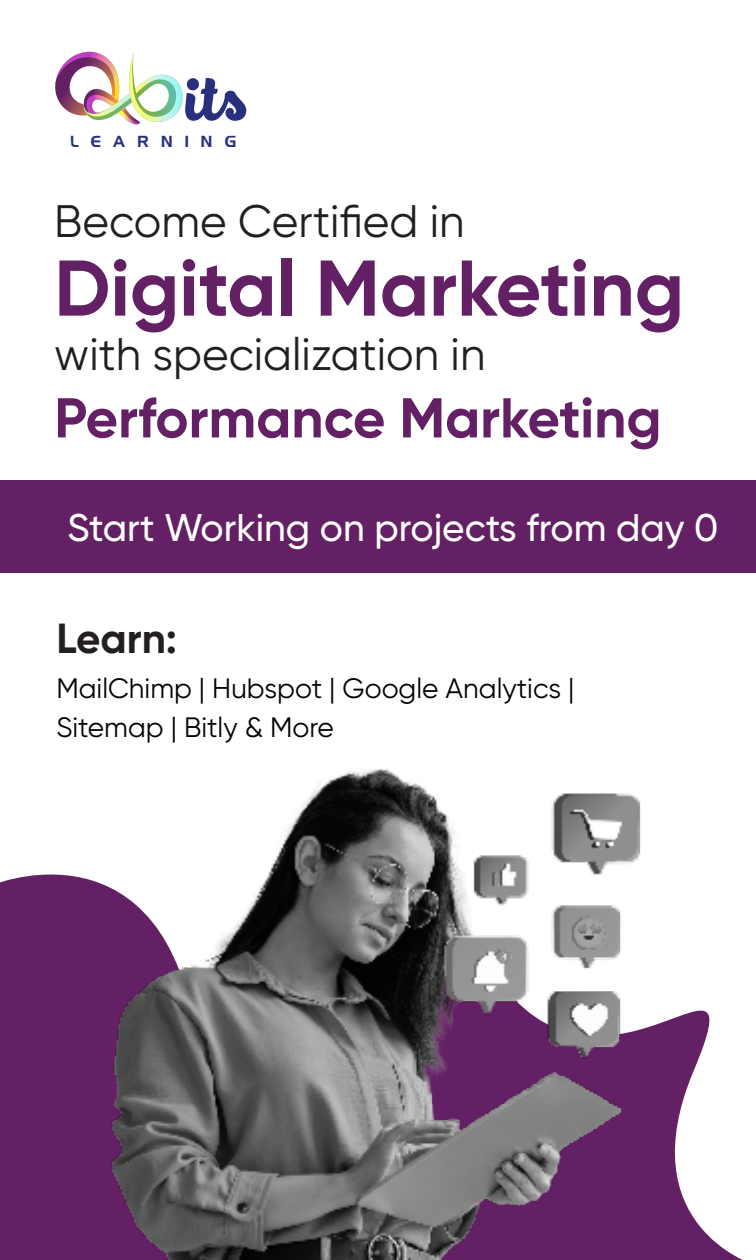
<style>
.page{position:relative;width:756px;height:1260px;background:#fff}
.page>*{position:absolute;margin:0;border:0;box-sizing:border-box;transform-origin:0 0}
.t1{font:700 78.75px "Gilroy";color:#632064}
.t2{font:60.38px "Black Fat";color:#29307f}
.t3{font:700 56px "Gilroy";color:#632064}
.t4{font:45.5px "Gilroy";color:#231f20}
.t5{font:700 42px "Gilroy";color:#231f20}
.t6{font:500 38.5px "Gilroy";color:#fff}
.t7{font:28px/38.5px "Gilroy";color:#040503}
.t8{font:15.58px "Newtown";letter-spacing:.78em;color:#29307f}
</style>
<div class="page">
<div style="left:0;top:875px;width:37px;height:385px;background:#632064"></div>
<div style="left:0;top:480px;width:756px;height:93px;background:#632064"></div>
<img style="left:55px;top:52px;width:128px;height:73px">
<img style="left:37px;top:769px;width:706px;height:491px">
<h2 class="t2" style="left:186px;top:63px;width:67px">its</h2>
<p class="t8" style="left:70px;top:132px;width:168px">LEARNING</p>
<h3 class="t4" style="left:54px;top:193px;width:412px">Become Certified in</h3>
<h1 class="t1" style="left:54px;top:239px;width:631px">Digital Marketing</h1>
<h3 class="t4" style="left:54px;top:327px;width:433px">with specialization in</h3>
<h3 class="t3" style="left:54px;top:383px;width:609px">Performance Marketing</h3>
<h3 class="t6" style="left:68px;top:504px;width:652px">Start Working on projects from day 0</h3>
<h3 class="t5" style="left:56px;top:612px;width:122px">Learn:</h3>
<p class="t7" style="left:56px;top:669px;width:520px">MailChimp | Hubspot | Google Analytics |<br>Sitemap | Bitly &amp; More</p>
</div>
